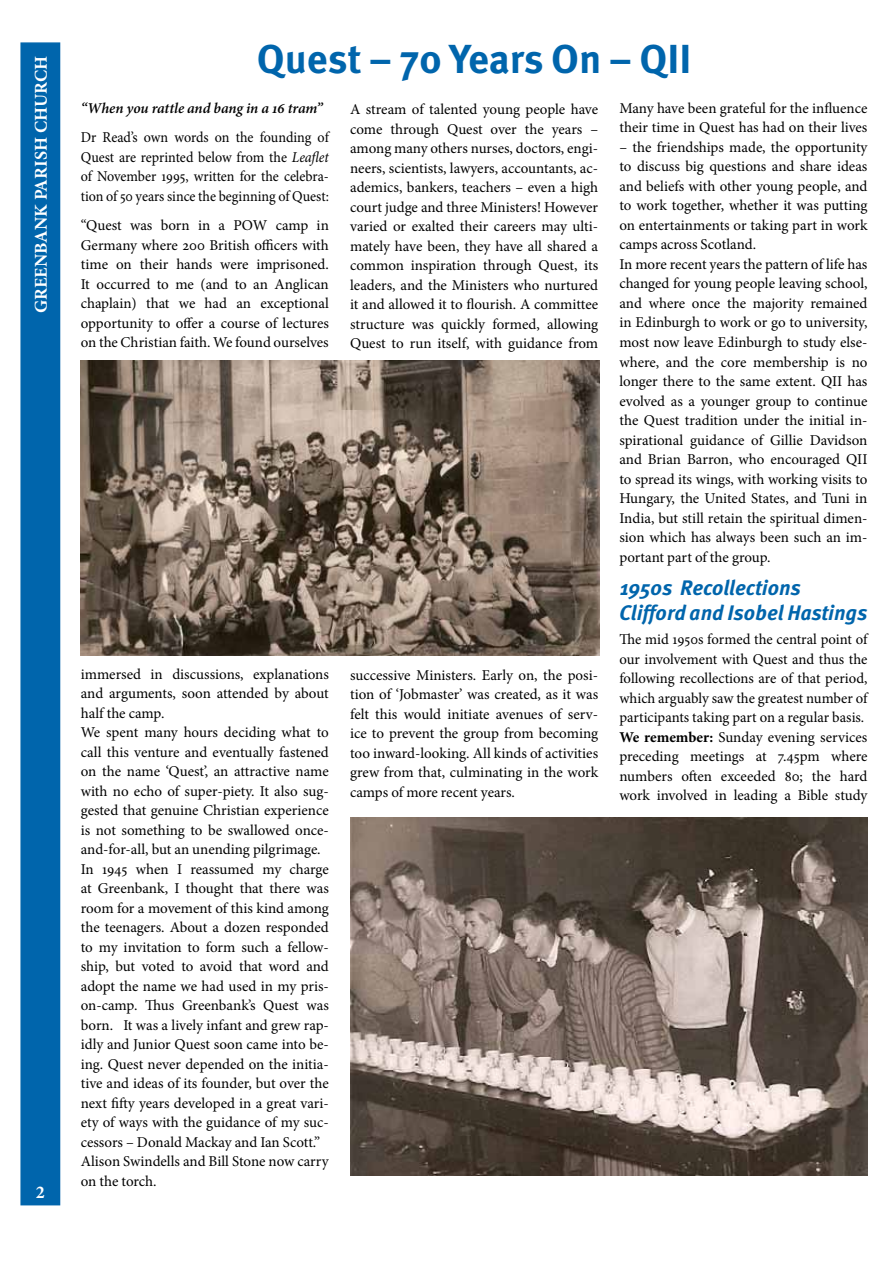
<style>
.page{position:relative;width:893px;height:1263px;background:#fff}
.page>*{position:absolute;margin:0;border:0;box-sizing:border-box;transform-origin:0 0}
.t1{font:700 40.5px "Meta Pro";letter-spacing:-.005em;color:#0065ac}
.t2{font:italic 700 21px/25.2px "Meta Pro";color:#0065ac}
.t3{font:700 18px "Minion Pro";color:#fff}
.t4{font:15px/19.5px "Minion Pro";letter-spacing:-.005em;color:#000}
.t5{font:15px/19.5px "Minion Pro";letter-spacing:-.005em;color:#000;text-align:justify;scale:.94 1}
.t6{font:italic 600 15px "Minion Pro";letter-spacing:-.005em;color:#000}
.s1{font-style:italic}
.s2{font-weight:700}
</style>
<div class="page">
<img style="left:80px;top:360px;width:519px;height:296px">
<img style="left:350px;top:818px;width:517px;height:358px">
<div style="left:20px;top:42px;width:40px;height:1163px;background:#0065ac;border:2px solid #0065ac"></div>
<p class="t3" style="left:28px;top:313px;width:258px;rotate:-90deg">GREENBANK PARISH CHURCH</p>
<p class="t3" style="left:36px;top:1180px;width:10px">2</p>
<h1 class="t1" style="left:257px;top:33px;width:436px">Quest – 70 Years On – QII</h1>
<p class="t6" style="left:81px;top:98px;width:243px">“When you rattle and bang in a 16 tram”</p>
<p class="t5" style="left:81px;top:128px;width:265px">Dr Read’s own words on the founding of Quest are reprinted below from the <span class="s1">Leaflet </span>of November 1995, written for the celebra&shy;tion of 50 years since the beginning of Quest:</p>
<p class="t4" style="left:81px;top:216px;width:250px;text-align:justify">“Quest was born in a POW camp in Germany where 200 British officers with time on their hands were imprisoned.<br>It occurred to me (and to an Anglican chaplain) that we had an exceptional opportunity to offer a course of lectures on the Christian faith. We found ourselves</p>
<p class="t4" style="left:619px;top:98px;width:250px">Many have been grateful for the influence their time in Quest has had on their lives</p>
<p class="t4" style="left:619px;top:137px;width:250px">– the friendships made, the opportunity to discuss big questions and share ideas and beliefs with other young people, and to work together, whether it was putting on entertainments or taking part in work camps across Scotland.<br>In more recent years the pattern of life has changed for young people leaving school, and where once the majority remained in Edinburgh to work or go to university, most now leave Edinburgh to study else&shy;where, and the core membership is no longer there to the same extent. QII has evolved as a younger group to continue the Quest tradition under the initial in&shy;spirational guidance of Gillie Davidson and Brian Barron, who encouraged QII to spread its wings, with working visits to Hungary, the United States, and Tuni in India, but still retain the spiritual dimen&shy;sion which has always been such an im&shy;portant part of the group.</p>
<h2 class="t2" style="left:619px;top:576px;width:250px">1950s Recollections<br>Clifford and Isobel Hastings</h2>
<p class="t4" style="left:619px;top:630px;width:250px">The mid 1950s formed the central point of our involvement with Quest and thus the following recollections are of that period, which arguably saw the greatest number of participants taking part on a regular basis.<br><span class="s2">We remember:</span> Sunday evening services preceding meetings at 7.45pm where numbers often exceeded 80; the hard work involved in leading a Bible study</p>
<p class="t4" style="left:350px;top:100px;width:250px;text-align:justify">A stream of talented young people have come through Quest over the years – among many others nurses, doctors, engi&shy;neers, scientists, lawyers, accountants, ac&shy;ademics, bankers, teachers – even a high court judge and three Ministers! However varied or exalted their careers may ulti&shy;mately have been, they have all shared a common inspiration through Quest, its leaders, and the Ministers who nurtured it and allowed it to flourish. A committee structure was quickly formed, allowing Quest to run itself, with guidance from</p>
<p class="t4" style="left:81px;top:664px;width:250px">immersed in discussions, explanations and arguments, soon attended by about half the camp.<br>We spent many hours deciding what to call this venture and eventually fastened on the name ‘Quest’, an attractive name with no echo of super-piety. It also sug&shy;gested that genuine Christian experience is not something to be swallowed once&shy;and-for-all, but an unending pilgrimage.<br>In 1945 when I reassumed my charge at Greenbank, I thought that there was room for a movement of this kind among the teenagers. About a dozen responded to my invitation to form such a fellow&shy;ship, but voted to avoid that word and adopt the name we had used in my pris&shy;on-camp. Thus Greenbank’s Quest was born. It was a lively infant and grew rap&shy;idly and Junior Quest soon came into be&shy;ing. Quest never depended on the initia&shy;tive and ideas of its founder, but over the next fifty years developed in a great vari&shy;ety of ways with the guidance of my suc&shy;cessors – Donald Mackay and Ian Scott.” Alison Swindells and Bill Stone now carry on the torch.</p>
<p class="t4" style="left:350px;top:665px;width:250px;text-align:justify">successive Ministers. Early on, the posi&shy;tion of ‘Jobmaster’ was created, as it was felt this would initiate avenues of serv&shy;ice to prevent the group from becoming too inward-looking. All kinds of activities grew from that, culminating in the work camps of more recent years.</p>
</div>
